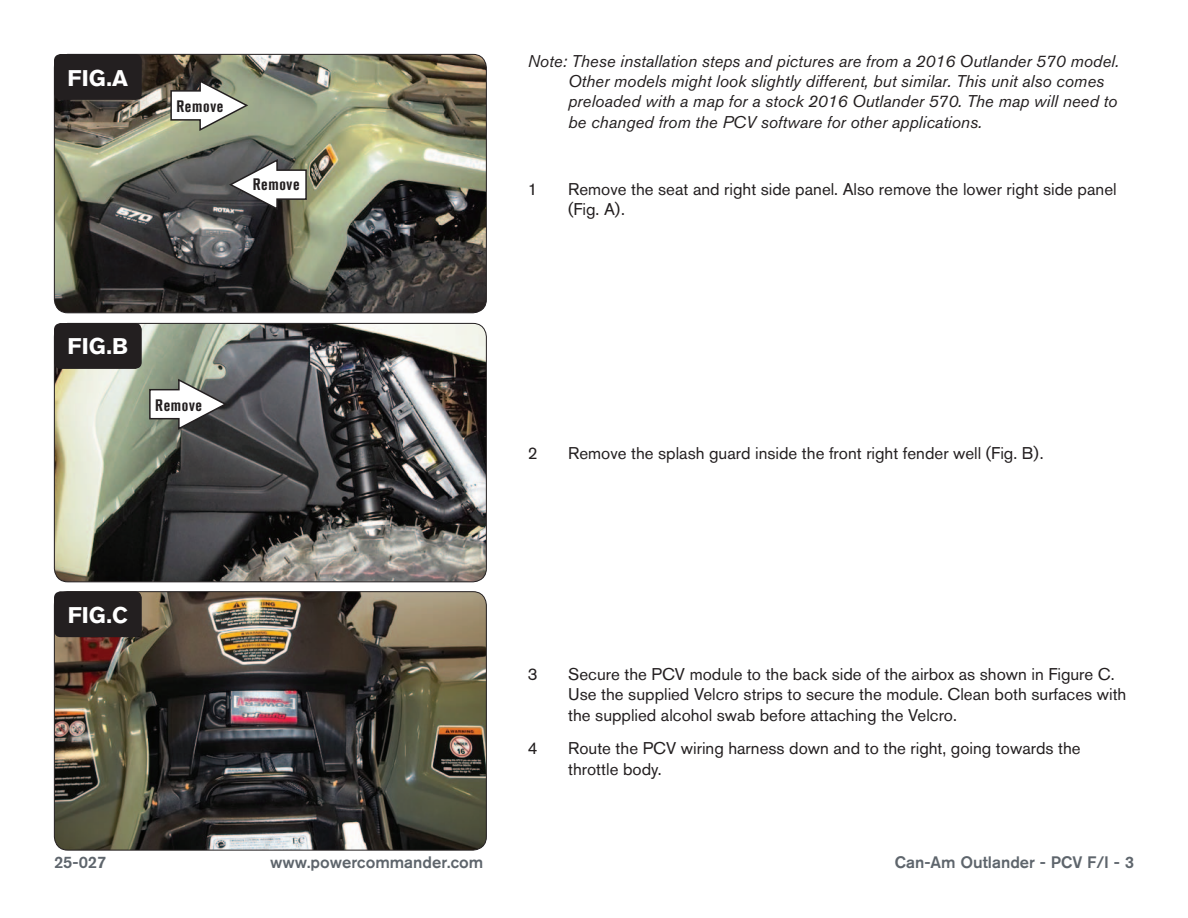
<style>
.page{position:relative;width:1188px;height:918px;background:#fff}
.page>*{position:absolute;margin:0;border:0;box-sizing:border-box;transform-origin:0 0}
.t1{font:700 22.5px "Akzidenz Grotesk BQ";color:#fff}
.Bodycopy{font:16.8px/20.2px "Akzidenz Grotesk BQ";color:#231f20}
.Bodycopy-2{font:italic 16.8px/20.2px "Akzidenz Grotesk BQ";color:#231f20}
.Indent{font:16.8px "Akzidenz Grotesk BQ";color:#231f20}
.t2{font:500 16.5px "Akzidenz Grotesk BQ";color:#5e656c}
.Callouts{font:700 condensed 16.5px "Akzidenz Grotesk BQ";letter-spacing:.04em;color:#231f20}
</style>
<div class="page">
<img style="left:54px;top:323px;width:432px;height:259px">
<div style="left:54px;top:323px;width:433px;height:259px;border:1px solid #231f20;border-radius:14px"></div>
<img style="left:54px;top:54px;width:432px;height:259px">
<div style="left:54px;top:54px;width:433px;height:259px;border:1px solid #231f20;border-radius:14px"></div>
<div style="left:54px;top:54px;width:88px;height:46px;background:#231f20;border-radius:7px"></div>
<img style="left:54px;top:592px;width:432px;height:258px">
<div style="left:54px;top:591px;width:433px;height:259px;border:1px solid #231f20;border-radius:14px"></div>
<div style="left:54px;top:591px;width:88px;height:46px;background:#231f20;border-radius:7px"></div>
<div style="left:54px;top:323px;width:88px;height:46px;background:#231f20;border-radius:7px"></div>
<svg style="left:227px;top:158px;width:81px;height:53px"></svg>
<svg style="left:170px;top:79px;width:80px;height:53px"></svg>
<svg style="left:148px;top:377px;width:81px;height:54px"></svg>
<p class="t1" style="left:68px;top:65px;width:62px">FIG.A</p>
<p class="Callouts" style="left:176px;top:97px;width:48px">Remove</p>
<p class="Callouts" style="left:253px;top:175px;width:48px">Remove</p>
<p class="t1" style="left:68px;top:333px;width:62px">FIG.B</p>
<p class="Callouts" style="left:155px;top:396px;width:48px">Remove</p>
<p class="t1" style="left:68px;top:602px;width:62px">FIG.C</p>
<p class="Bodycopy-2" style="left:568px;top:51px;width:552px;text-indent:-40px">Note: These installation steps and pictures are from a 2016 Outlander 570 model.<br>Other models might look slightly different, but similar. This unit also comes preloaded with a map for a stock 2016 Outlander 570. The map will need to be changed from the PCV software for other applications.</p>
<p class="Bodycopy" style="left:528px;top:179px;width:11px">1</p>
<p class="Bodycopy" style="left:568px;top:179px;width:550px">Remove the seat and right side panel. Also remove the lower right side panel (Fig. A).</p>
<p class="Indent" style="left:528px;top:443px;width:11px">2</p>
<p class="Indent" style="left:568px;top:443px;width:477px">Remove the splash guard inside the front right fender well (Fig. B).</p>
<p class="Bodycopy" style="left:528px;top:664px;width:11px">3</p>
<p class="Bodycopy" style="left:568px;top:664px;width:560px">Secure the PCV module to the back side of the airbox as shown in Figure C.<br>Use the supplied Velcro strips to secure the module. Clean both surfaces with the supplied alcohol swab before attaching the Velcro.</p>
<p class="Bodycopy" style="left:528px;top:738px;width:11px">4</p>
<p class="Bodycopy" style="left:568px;top:738px;width:514px">Route the PCV wiring harness down and to the right, going towards the throttle body.</p>
<p class="t2" style="left:54px;top:852px;width:54px">25-027</p>
<p class="t2" style="left:270px;top:852px;width:215px">www.powercommander.com</p>
<p class="t2" style="left:895px;top:852px;width:241px">Can-Am Outlander - PCV F/I - 3</p>
</div>
